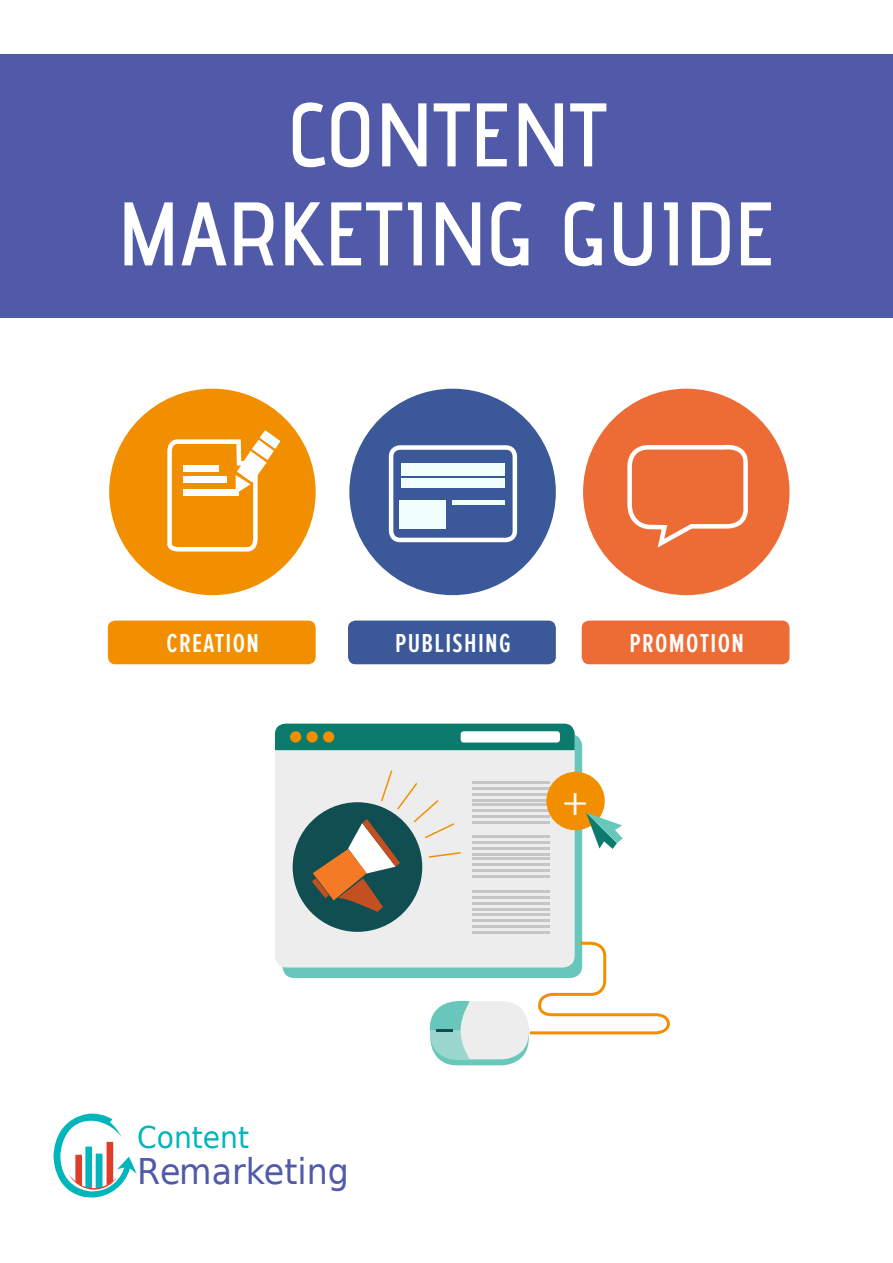
<style>
.page{position:relative;width:893px;height:1263px;background:#fff}
.page>*{position:absolute;margin:0;border:0;box-sizing:border-box;transform-origin:0 0}
.t1{font:600 90px/99px "Advent Pro";color:#fff;text-align:center}
.t2{font:45px "Minion Pro";color:#fff}
.t3{font:35.4px "DejaVu Sans";color:#505aa8;scale:.94 1}
.t4{font:30px "DejaVu Sans";color:#00b6ba;scale:.94 1}
.t5{font:600 27px "Proxima Nova Ex Cn";letter-spacing:.05em;color:#fff}
</style>
<div class="page">
<div style="left:0;top:55px;width:893px;height:263px;background:#505aa8"></div>
<svg style="left:53px;top:1113px;width:84px;height:85px"></svg>
<div style="left:349px;top:389px;width:207px;height:206px;background:#3b5999;border-radius:50%"></div>
<div style="left:109px;top:389px;width:207px;height:206px;background:#f28f00;border-radius:50%"></div>
<div style="left:583px;top:389px;width:206px;height:206px;background:#ed6c35;border-radius:50%"></div>
<div style="left:389px;top:445px;width:128px;height:97px;border:4px solid #fff;border-radius:9px"></div>
<div style="left:401px;top:464px;width:104px;height:12px;background:#f2ffff"></div>
<div style="left:401px;top:479px;width:104px;height:9px;background:#f2ffff"></div>
<div style="left:399px;top:500px;width:47px;height:29px;background:#f2ffff"></div>
<hr style="left:453px;top:501px;width:52px;height:4px;background:#f2ffff">
<svg style="left:167px;top:430px;width:114px;height:122px"></svg>
<svg style="left:627px;top:444px;width:121px;height:104px"></svg>
<div style="left:348px;top:620px;width:208px;height:44px;background:#3b5999;border-radius:8px"></div>
<div style="left:108px;top:620px;width:208px;height:44px;background:#f28f00;border-radius:8px"></div>
<div style="left:582px;top:620px;width:207px;height:44px;background:#ed6c35;border-radius:8px"></div>
<div style="left:282px;top:734px;width:300px;height:244px;background:#67c7bb;border-radius:12px"></div>
<div style="left:275px;top:724px;width:300px;height:243px;background:#ededed;border-radius:12px"></div>
<div style="left:293px;top:802px;width:129px;height:130px;background:#114e51;border-radius:50%"></div>
<svg style="left:312px;top:770px;width:149px;height:142px"></svg>
<div style="left:275px;top:724px;width:300px;height:26px;background:#0c7a6d"></div>
<div style="left:290px;top:731px;width:11px;height:11px;background:#f28f00;border-radius:50%"></div>
<div style="left:307px;top:731px;width:11px;height:11px;background:#f28f00;border-radius:50%"></div>
<div style="left:323px;top:731px;width:11px;height:11px;background:#f28f00;border-radius:50%"></div>
<div style="left:461px;top:731px;width:99px;height:11px;background:#fff;border-radius:3px"></div>
<hr style="left:472px;top:781px;width:77px;height:2px;background:#c6c4c5">
<hr style="left:472px;top:787px;width:77px;height:2px;background:#c6c4c5">
<hr style="left:472px;top:793px;width:77px;height:2px;background:#c6c4c5">
<hr style="left:472px;top:799px;width:77px;height:2px;background:#c6c4c5">
<hr style="left:472px;top:803px;width:77px;height:3px;background:#c6c4c5">
<hr style="left:472px;top:809px;width:77px;height:3px;background:#c6c4c5">
<hr style="left:472px;top:815px;width:77px;height:3px;background:#c6c4c5">
<hr style="left:472px;top:821px;width:77px;height:3px;background:#c6c4c5">
<hr style="left:472px;top:835px;width:77px;height:2px;background:#c6c4c5">
<hr style="left:472px;top:841px;width:77px;height:2px;background:#c6c4c5">
<hr style="left:472px;top:847px;width:77px;height:2px;background:#c6c4c5">
<hr style="left:472px;top:853px;width:77px;height:2px;background:#c6c4c5">
<hr style="left:472px;top:857px;width:77px;height:3px;background:#c6c4c5">
<hr style="left:472px;top:863px;width:77px;height:3px;background:#c6c4c5">
<hr style="left:472px;top:869px;width:77px;height:3px;background:#c6c4c5">
<hr style="left:472px;top:875px;width:77px;height:3px;background:#c6c4c5">
<hr style="left:472px;top:890px;width:77px;height:3px;background:#c6c4c5">
<hr style="left:472px;top:896px;width:77px;height:3px;background:#c6c4c5">
<hr style="left:472px;top:902px;width:77px;height:3px;background:#c6c4c5">
<hr style="left:472px;top:908px;width:77px;height:3px;background:#c6c4c5">
<hr style="left:472px;top:913px;width:77px;height:2px;background:#c6c4c5">
<hr style="left:472px;top:919px;width:77px;height:2px;background:#c6c4c5">
<hr style="left:472px;top:925px;width:77px;height:2px;background:#c6c4c5">
<hr style="left:472px;top:931px;width:77px;height:2px;background:#c6c4c5">
<div style="left:546px;top:772px;width:59px;height:58px;background:#f28f00;border-radius:50%"></div>
<svg style="left:586px;top:812px;width:37px;height:37px"></svg>
<svg style="left:527px;top:940px;width:143px;height:95px"></svg>
<svg style="left:430px;top:1007px;width:99px;height:58px"></svg>
<div style="left:430px;top:1001px;width:99px;height:58px;background:#ededed;border-radius:27px"></div>
<svg style="left:429px;top:1000px;width:41px;height:64px"></svg>
<h1 class="t1" style="left:117px;top:84px;width:660px">CONTENT<br>MARKETING GUIDE</h1>
<p class="t5" style="left:167px;top:628px;width:94px">CREATION</p>
<p class="t5" style="left:395px;top:628px;width:117px">PUBLISHING</p>
<p class="t5" style="left:629px;top:628px;width:116px">PROMOTION</p>
<p class="t4" style="left:137px;top:1113px;width:121px">Content</p>
<h3 class="t3" style="left:137px;top:1142px;width:227px">Remarketing</h3>
<h2 class="t2" style="left:562px;top:770px;width:28px">+</h2>
</div>
